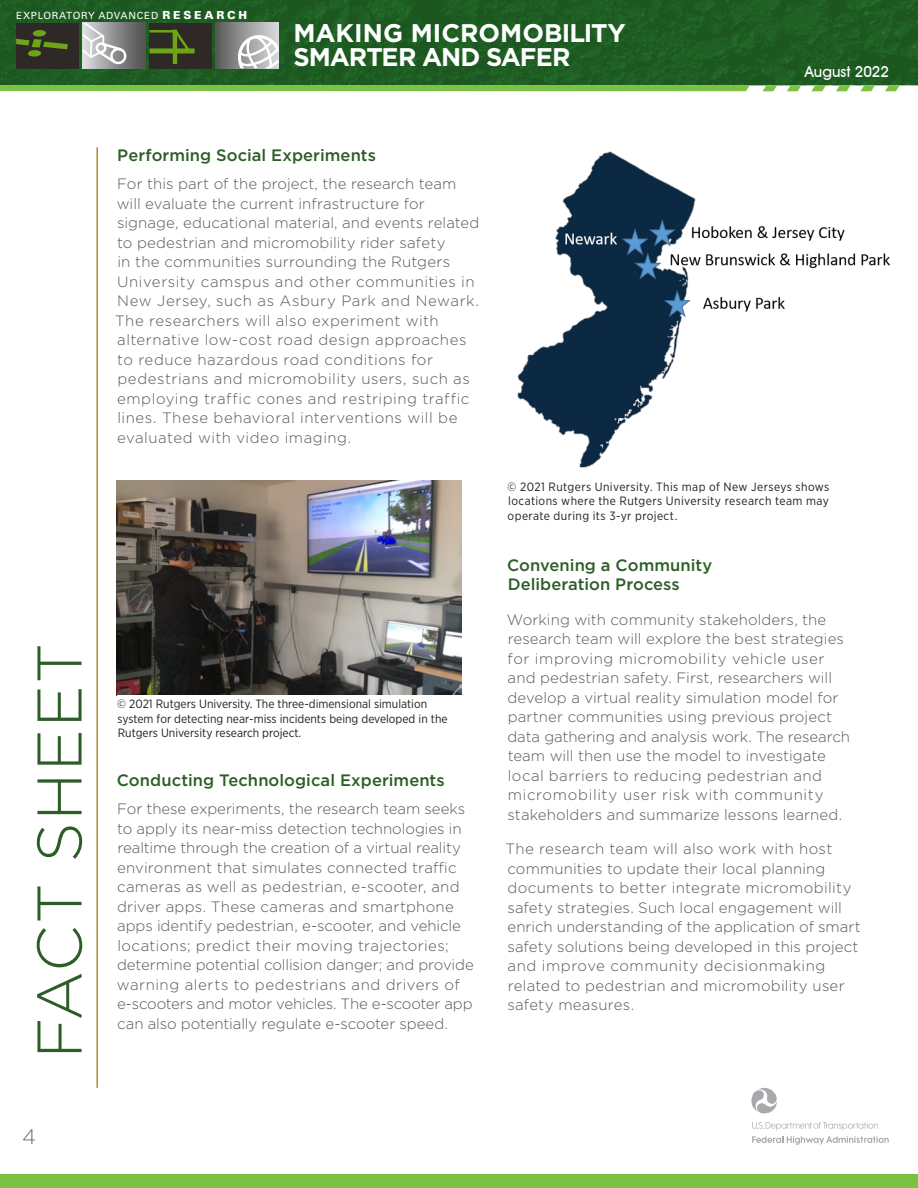
<style>
.page{position:relative;width:918px;height:1188px;background:#fff}
.page>*{position:absolute;margin:0;border:0;box-sizing:border-box;transform-origin:0 0}
.t1{font:300 63px "Gotham";letter-spacing:.025em;color:#2d5d27}
.t2{font:700 25.5px/24px "Gotham";letter-spacing:-.025em;color:#fff}
.t3{font:300 21px "Gotham";color:#577d52}
.t4{font:500 16.5px/19.8px "Gotham";letter-spacing:.005em;color:#2d5d27}
.t5{font:300 15px/19.5px "Gotham";letter-spacing:.01em;color:#57585a}
.t6{font:500 15px "Avant Garde IT Cby BT";color:#fff}
.t7{font:12px/14.4px "Gotham Narrow";color:#231f20}
.t8{font:12px/14.4px "Gotham Narrow";letter-spacing:.035em;color:#231f20}
.t9{font:9.9px "Univers LT Std";letter-spacing:.075em;color:#fff}
.s1{font-weight:900;font-size:11.1px}
</style>
<div class="page">
<img style="left:0;top:0;width:918px;height:85px">
<div style="left:0;top:1174px;width:918px;height:14px;background:#7bc142"></div>
<hr style="left:96px;top:147px;width:2px;height:941px;background:#ba8a26">
<svg style="left:0;top:85px;width:750px;height:6px;background:#7dc046"></svg>
<svg style="left:763px;top:86px;width:14px;height:5px"></svg>
<svg style="left:787px;top:86px;width:14px;height:5px"></svg>
<svg style="left:811px;top:86px;width:15px;height:5px"></svg>
<svg style="left:836px;top:86px;width:14px;height:5px"></svg>
<svg style="left:860px;top:86px;width:15px;height:5px"></svg>
<svg style="left:885px;top:86px;width:14px;height:5px"></svg>
<svg style="left:752px;top:1122px;width:126px;height:8px"></svg>
<svg style="left:751px;top:1087px;width:26px;height:27px"></svg>
<svg style="left:752px;top:1136px;width:137px;height:9px"></svg>
<div style="left:149px;top:23px;width:63px;height:45px;background:#2e2926"></div>
<div style="left:216px;top:23px;width:63px;height:45px;background:linear-gradient(to right,#5c5c5d,#dcdddf)"></div>
<div style="left:83px;top:23px;width:62px;height:45px;background:linear-gradient(to right,#dbdcde,#4f4f50)"></div>
<div style="left:16px;top:23px;width:63px;height:45px;background:#2e2926"></div>
<svg style="left:16px;top:39px;width:52px;height:10px"></svg>
<div style="left:33px;top:30px;width:13px;height:7px;background:#6ea516;border-radius:50%"></div>
<div style="left:28px;top:50px;width:13px;height:7px;background:#6ea516;border-radius:50%"></div>
<svg style="left:81px;top:21px;width:47px;height:44px"></svg>
<svg style="left:148px;top:29px;width:44px;height:25px"></svg>
<div style="left:173px;top:30px;width:4px;height:34px;border:4px solid #6ea516"></div>
<svg style="left:233px;top:30px;width:46px;height:38px"></svg>
<img style="left:517px;top:152px;width:373px;height:315px">
<img style="left:117px;top:480px;width:344px;height:215px">
<p class="t9" style="left:16px;top:9px;width:232px">EXPLORATORY ADVANCED <span class="s1">R E S E A R C H</span></p>
<h2 class="t2" style="left:293px;top:20px;width:334px">MAKING MICROMOBILITY<br>SMARTER AND SAFER</h2>
<h2 class="t4" style="left:117px;top:145px;width:260px">Performing Social Experiments</h2>
<p class="t5" style="left:115px;top:174px;width:366px">For this part of the project, the research team will evaluate the current infrastructure for signage, educational material, and events related to pedestrian and micromobility rider safety<br>in the communities surrounding the Rutgers University camspus and other communities in New Jersey, such as Asbury Park and Newark.<br>The researchers will also experiment with alternative low‑cost road design approaches to reduce hazardous road conditions for pedestrians and micromobility users, such as employing traffic cones and restriping traffic lines. These behavioral interventions will be evaluated with video imaging.</p>
<p class="t6" style="left:805px;top:63px;width:86px">August 2022</p>
<h1 class="t1" style="left:19px;top:1059px;width:417px;rotate:-90deg">FACT SHEET</h1>
<h3 class="t3" style="left:22px;top:1123px;width:15px">4</h3>
<p class="t7" style="left:117px;top:697px;width:311px">© 2021 Rutgers University. The three-dimensional simulation</p>
<p class="t7" style="left:117px;top:711px;width:332px">system for detecting near-miss incidents being developed in the<br>Rutgers University research project.</p>
<h2 class="t4" style="left:117px;top:770px;width:330px">Conducting Technological Experiments</h2>
<p class="t5" style="left:117px;top:799px;width:359px">For these experiments, the research team seeks to apply its near‑miss detection technologies in realtime through the creation of a virtual reality environment that simulates connected traffic cameras as well as pedestrian, e‑scooter, and driver apps. These cameras and smartphone apps identify pedestrian, e‑scooter, and vehicle locations; predict their moving trajectories; determine potential collision danger; and provide warning alerts to pedestrians and drivers of e‑scooters and motor vehicles. The e‑scooter app can also potentially regulate e‑scooter speed.</p>
<p class="t8" style="left:508px;top:479px;width:323px">© 2021 Rutgers University. This map of New Jerseys shows</p>
<p class="t8" style="left:508px;top:494px;width:323px">locations where the Rutgers University research team may operate during its 3-yr project.</p>
<h2 class="t4" style="left:507px;top:555px;width:207px">Convening a Community<br>Deliberation Process</h2>
<p class="t5" style="left:507px;top:609px;width:345px">Working with community stakeholders, the research team will explore the best strategies for improving micromobility vehicle user and pedestrian safety. First, researchers will develop a virtual reality simulation model for partner communities using previous project data gathering and analysis work. The research team will then use the model to investigate local barriers to reducing pedestrian and micromobility user risk with community stakeholders and summarize lessons learned.</p>
<p class="t5" style="left:505px;top:839px;width:357px">The research team will also work with host communities to update their local planning documents to better integrate micromobility safety strategies. Such local engagement will enrich understanding of the application of smart safety solutions being developed in this project and improve community decisionmaking related to pedestrian and micromobility user safety measures.</p>
</div>
